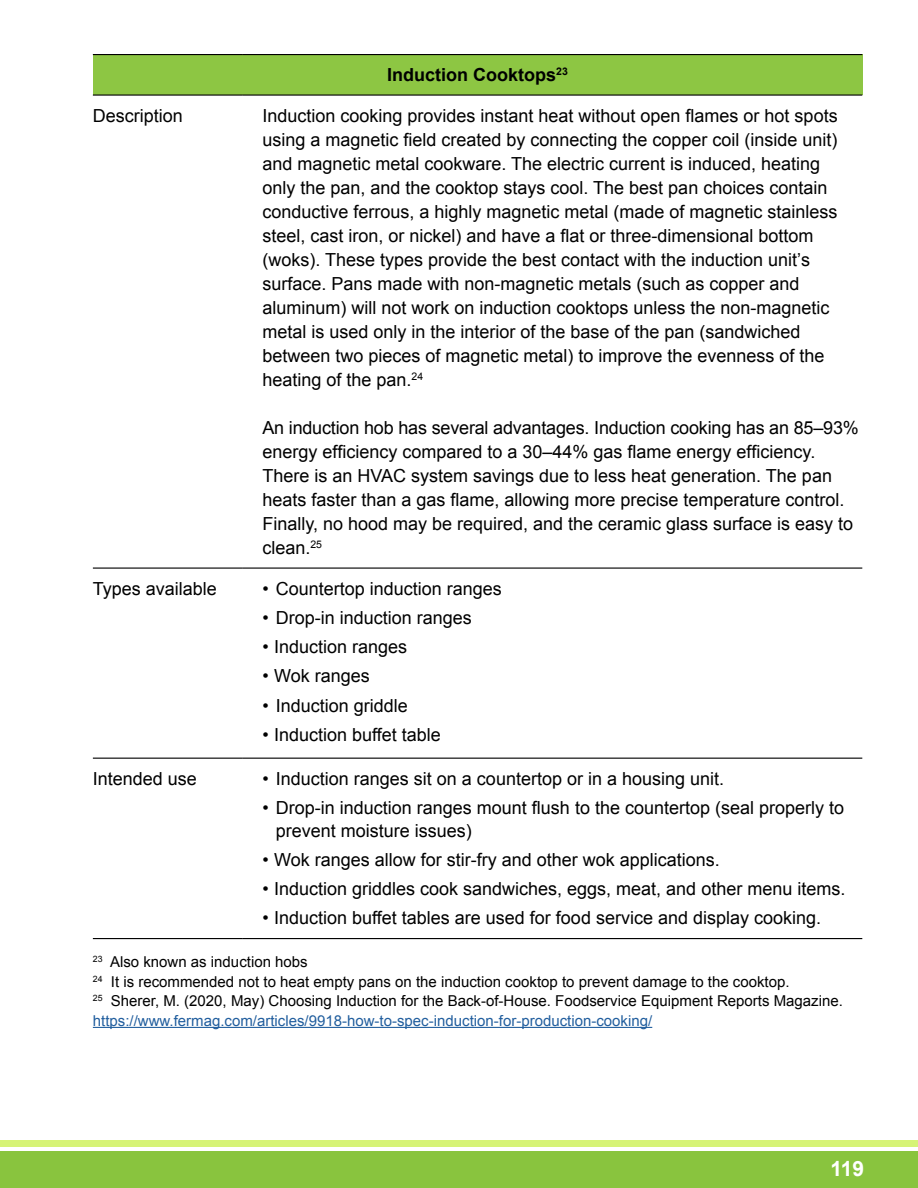
<style>
.page{position:relative;width:918px;height:1188px;background:#fff}
.page>*{position:absolute;margin:0;border:0;box-sizing:border-box;transform-origin:0 0}
.t1{font:700 21px "Arial";color:#fff}
.t2{font:18px/24px "Arial";color:#000}
.t3{font:700 18px "Arial";color:#000}
.t4{font:15px/19.5px "Arial";color:#000}
.s1{color:#215e9e}
</style>
<div class="page">
<div style="left:0;top:1151px;width:918px;height:37px;background:#89c43e"></div>
<div style="left:0;top:1141px;width:918px;height:6px;background:#d6f376"></div>
<div style="left:93px;top:55px;width:769px;height:40px;background:#8dc643"></div>
<hr style="left:93px;top:54px;width:149px;height:1px;background:#000">
<hr style="left:242px;top:54px;width:620px;height:1px;background:#000">
<hr style="left:93px;top:94px;width:149px;height:2px;background:#000">
<hr style="left:242px;top:94px;width:620px;height:2px;background:#000">
<hr style="left:93px;top:568px;width:149px;height:1px;background:#000">
<hr style="left:242px;top:568px;width:620px;height:1px;background:#000">
<hr style="left:93px;top:758px;width:149px;height:1px;background:#000">
<hr style="left:242px;top:758px;width:620px;height:1px;background:#000">
<hr style="left:93px;top:938px;width:149px;height:1px;background:#000">
<hr style="left:242px;top:938px;width:620px;height:1px;background:#000">
<hr style="left:93px;top:1027px;width:559px;height:1px;background:#215e9e">
<p class="t3" style="left:387px;top:63px;width:182px">Induction Cooktops<sup>23</sup></p>
<p class="t2" style="left:93px;top:104px;width:92px">Description</p>
<p class="t2" style="left:262px;top:104px;width:577px">Induction cooking provides instant heat without open flames or hot spots using a magnetic field created by connecting the copper coil (inside unit) and magnetic metal cookware. The electric current is induced, heating only the pan, and the cooktop stays cool. The best pan choices contain conductive ferrous, a highly magnetic metal (made of magnetic stainless steel, cast iron, or nickel) and have a flat or three-dimensional bottom (woks). These types provide the best contact with the induction unit’s surface. Pans made with non-magnetic metals (such as copper and aluminum) will not work on induction cooktops unless the non-magnetic metal is used only in the interior of the base of the pan (sandwiched between two pieces of magnetic metal) to improve the evenness of the heating of the pan.<sup>24</sup></p>
<p class="t2" style="left:262px;top:416px;width:598px">An induction hob has several advantages. Induction cooking has an 85–93% energy efficiency compared to a 30–44% gas flame energy efficiency.<br>There is an HVAC system savings due to less heat generation. The pan heats faster than a gas flame, allowing more precise temperature control.<br>Finally, no hood may be required, and the ceramic glass surface is easy to clean.<sup>25</sup></p>
<p class="t2" style="left:93px;top:577px;width:126px">Types available</p>
<p class="t2" style="left:262px;top:577px;width:241px">• Countertop induction ranges</p>
<p class="t2" style="left:262px;top:606px;width:211px">• Drop-in induction ranges</p>
<p class="t2" style="left:262px;top:635px;width:146px">• Induction ranges</p>
<p class="t2" style="left:262px;top:664px;width:109px">• Wok ranges</p>
<p class="t2" style="left:262px;top:694px;width:147px">• Induction griddle</p>
<p class="t2" style="left:262px;top:723px;width:180px">• Induction buffet table</p>
<p class="t2" style="left:93px;top:767px;width:106px">Intended use</p>
<p class="t2" style="left:262px;top:767px;width:463px">• Induction ranges sit on a countertop or in a housing unit.</p>
<p class="t2" style="left:276px;top:797px;width:570px;line-height:22.5px;text-indent:-14px">• Drop-in induction ranges mount flush to the countertop (seal properly to prevent moisture issues)</p>
<p class="t2" style="left:262px;top:848px;width:459px">• Wok ranges allow for stir-fry and other wok applications.</p>
<p class="t2" style="left:262px;top:877px;width:585px">• Induction griddles cook sandwiches, eggs, meat, and other menu items.</p>
<p class="t2" style="left:262px;top:906px;width:560px">• Induction buffet tables are used for food service and display cooking.</p>
<p class="t4" style="left:93px;top:952px;width:752px"><sup>23</sup> Also known as induction hobs<br><sup>24</sup> It is recommended not to heat empty pans on the induction cooktop to prevent damage to the cooktop.<br><sup>25</sup> Sherer, M. (2020, May) Choosing Induction for the Back-of-House. Foodservice Equipment Reports Magazine. <span class="s1">https://www.fermag.com/articles/9918-how-to-spec-induction-for-production-cooking/</span></p>
<p class="t1" style="left:830px;top:1154px;width:35px">119</p>
</div>
